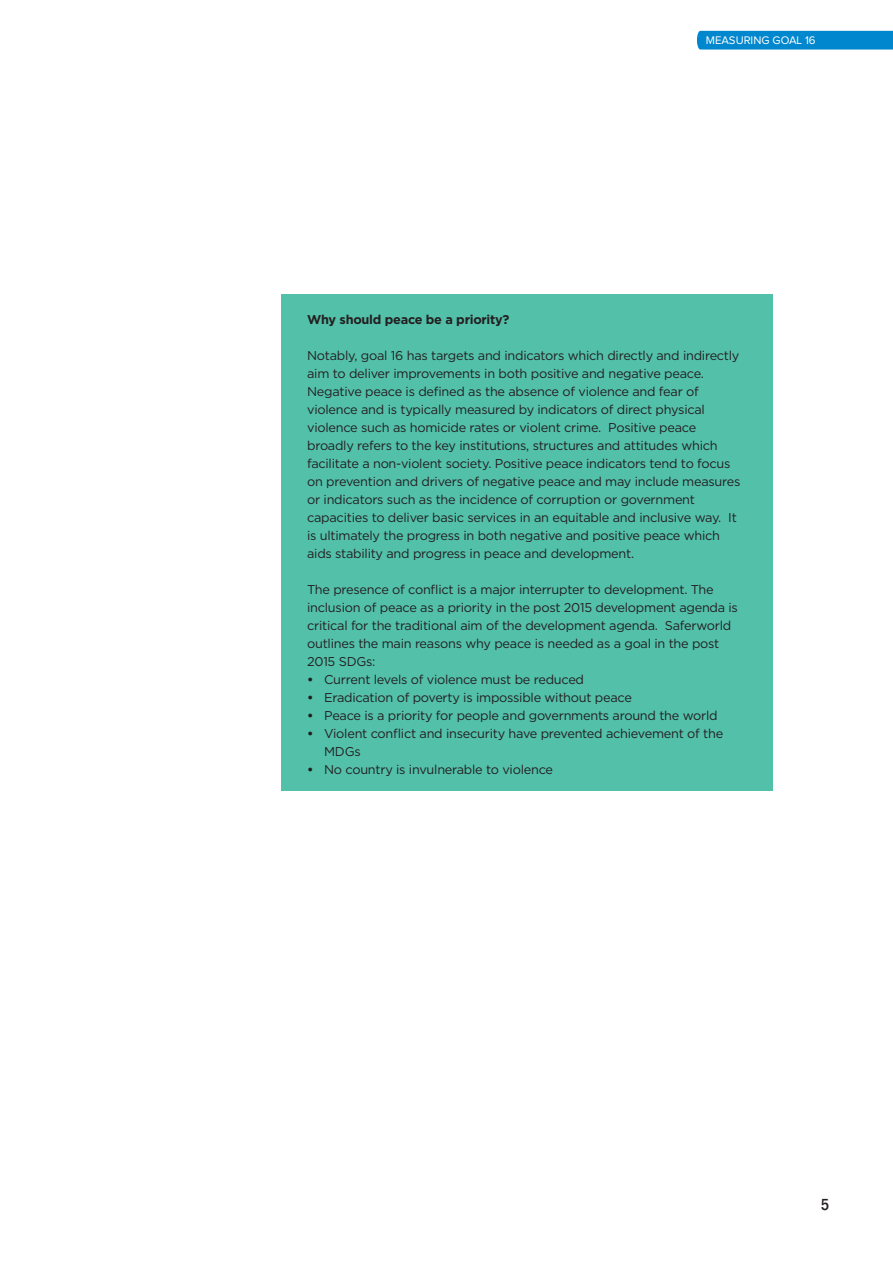
<style>
.page{position:relative;width:893px;height:1263px;background:#fff}
.page>*{position:absolute;margin:0;border:0;box-sizing:border-box;transform-origin:0 0}
.t1{font:500 condensed 16.5px "Franklin Gothic";color:#231f20}
.MAIN_TEXT_w_INDENT{font:12.75px/18px "Gotham";letter-spacing:-.02em;color:#231f20}
.MAIN_TEXT_w_INDENT-2{font:700 12.75px "Gotham";letter-spacing:-.02em;color:#231f20}
.t2{font:11.4px "Proxima Nova";color:#fff}
.s1{font-weight:700}
</style>
<div class="page">
<div style="left:697px;top:31px;width:196px;height:19px;background:#0087cd"></div>
<div style="left:281px;top:295px;width:491px;height:496px;background:#53c0aa"></div>
<p class="t2" style="left:706px;top:35px;width:111px">MEASURING GOAL 16</p>
<p class="MAIN_TEXT_w_INDENT-2" style="left:307px;top:311px;width:204px">Why should peace be a priority?</p>
<p class="MAIN_TEXT_w_INDENT" style="left:307px;top:346px;width:435px">Notably, goal 16 has targets and indicators which directly and indirectly aim to deliver improvements in both positive and negative peace.<br>Negative peace is defined as the absence of violence and fear of violence and is typically measured by indicators of direct physical violence such as homicide rates or violent crime. Positive peace broadly refers to the key institutions, structures and attitudes which facilitate a non-violent society. Positive peace indicators tend to focus on prevention and drivers of negative peace and may include measures or indicators such as the incidence of corruption or government capacities to deliver basic services in an equitable and inclusive way. It is ultimately the progress in both negative and positive peace which aids stability and progress in peace and development.</p>
<p class="MAIN_TEXT_w_INDENT" style="left:307px;top:580px;width:432px">The presence of conflict is a major interrupter to development. The inclusion of peace as a priority in the post 2015 development agenda is critical for the traditional aim of the development agenda. Saferworld outlines the main reasons why peace is needed as a goal in the post 2015 SDGs:</p>
<p class="MAIN_TEXT_w_INDENT" style="left:307px;top:670px;width:278px"><span class="s1">•</span> Current levels of violence must be reduced</p>
<p class="MAIN_TEXT_w_INDENT" style="left:307px;top:688px;width:326px"><span class="s1">•</span> Eradication of poverty is impossible without peace</p>
<p class="MAIN_TEXT_w_INDENT" style="left:307px;top:706px;width:412px"><span class="s1">•</span> Peace is a priority for people and governments around the world</p>
<p class="MAIN_TEXT_w_INDENT" style="left:324px;top:724px;width:401px;text-indent:-17px"><span class="s1">•</span> Violent conflict and insecurity have prevented achievement of the<br>MDGs</p>
<p class="MAIN_TEXT_w_INDENT" style="left:307px;top:760px;width:247px"><span class="s1">•</span> No country is invulnerable to violence</p>
<p class="t1" style="left:821px;top:1193px;width:10px">5</p>
</div>
